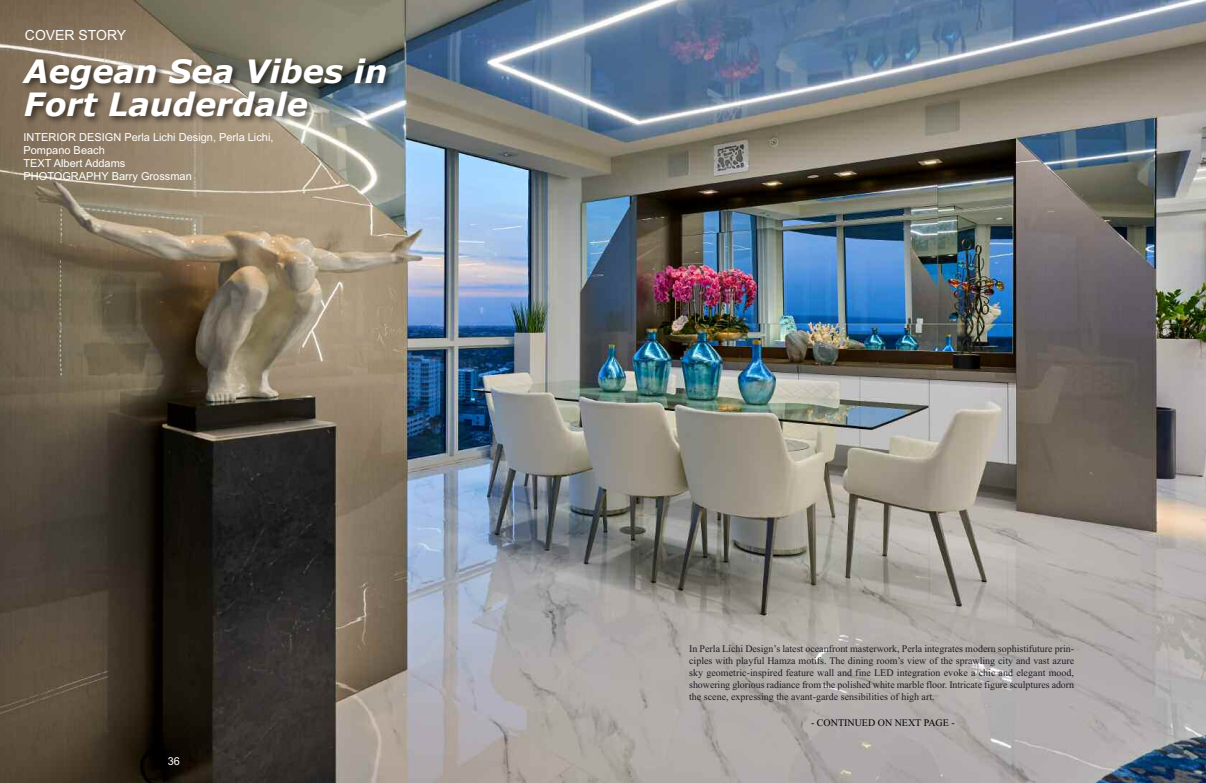
<style>
.page{position:relative;width:1206px;height:783px;background:#fff}
.page>*{position:absolute;margin:0;border:0;box-sizing:border-box;transform-origin:0 0}
.t1{font:italic 700 32px/33px "Verdana";color:#fff}
.t2{font:14px "Arial";color:#fff}
.t3{font:11px/13.2px "Arial";color:#fff}
.t4{font:10px/12px "Times New Roman";color:#1e1d24;text-align:justify}
.t5{font:10px "Times New Roman";color:#000}
</style>
<div class="page">
<img style="left:0;top:0;width:1206px;height:783px">
<img style="left:11px;top:49px;width:583px;height:145px">
<h2 class="t2" style="left:25px;top:27px;width:103px">COVER STORY</h2>
<h1 class="t1" style="left:24px;top:54px;width:365px">Aegean Sea Vibes in<br>Fort Lauderdale</h1>
<p class="t3" style="left:24px;top:130px;width:252px">INTERIOR DESIGN Perla Lichi Design, Perla Lichi,<br>Pompano Beach<br>TEXT Albert Addams<br>PHOTOGRAPHY Barry Grossman</p>
<p class="t3" style="left:168px;top:755px;width:14px">36</p>
<p class="t4" style="left:689px;top:643px;width:386px">In Perla Lichi Design’s latest oceanfront masterwork, Perla integrates modern sophistifuture prin&shy;ciples with playful Hamza motifs. The dining room’s view of the sprawling city and vast azure sky geometric-inspired feature wall and fine LED integration evoke a chic and elegant mood, showering glorious radiance from the polished white marble floor. Intricate figure sculptures adorn the scene, expressing the avant-garde sensibilities of high art.</p>
<p class="t5" style="left:811px;top:716px;width:145px">- CONTINUED ON NEXT PAGE -</p>
</div>
